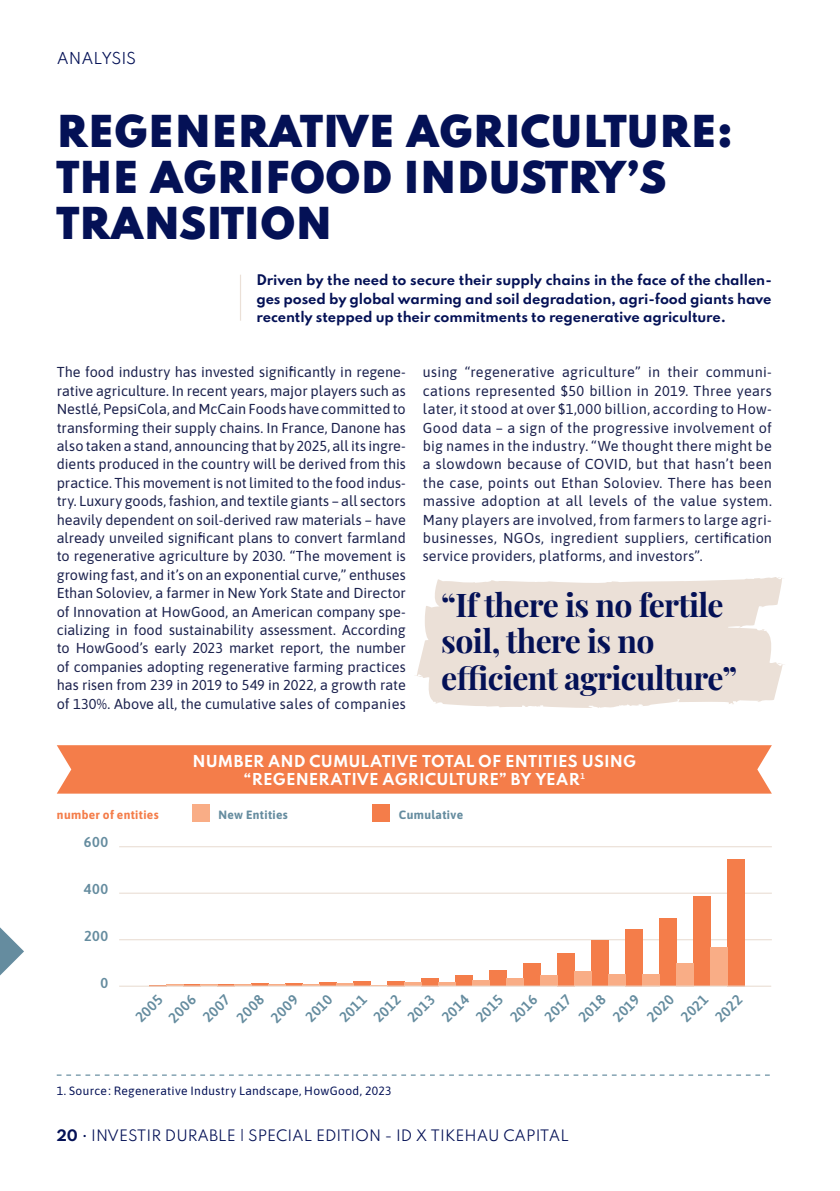
<style>
.page{position:relative;width:840px;height:1191px;background:#fff}
.page>*{position:absolute;margin:0;border:0;box-sizing:border-box;transform-origin:0 0}
.t1{font:100 39px "Spartan";letter-spacing:.01em;color:#041156}
.t2{font:700 32px/36.8px "Playfair Display";letter-spacing:-.02em;color:#041156}
.t3{font:100 14.6px "Spartan";letter-spacing:.005em;color:#fff}
.t4{font:100 14.6px "Spartan";color:#041156}
.para_texte_courant_j{font:14.4px/18.4px "Asap";letter-spacing:.005em;color:#1c224e;text-align:justify}
.para_texte_courant_j-2{font:600 14.4px "Asap";letter-spacing:.04em;color:#658c9f}
.t5{font:100 14px "Spartan";color:#041156}
.t6{font:100 13px/18.4px "Spartan";letter-spacing:-.01em;color:#041156;text-align:justify}
.t7{font:12px "Asap";letter-spacing:.025em;color:#041156}
.t8{font:700 12px "Asap";letter-spacing:.03em;color:#658c9f}
.t9{font:700 12px "Asap";letter-spacing:.03em;color:#f47d4a}
.t10{font:600 8.4px "Asap";color:#fff}
</style>
<div class="page">
<svg style="left:0;top:927px;width:24px;height:48px"></svg>
<hr style="left:240px;top:275px;width:1px;height:46px;background:#ebe0d7">
<svg style="left:415px;top:577px;width:369px;height:131px;background:#ede3db"></svg>
<div style="left:57px;top:745px;width:714px;height:48px;background:#f47d4a"></div>
<div style="left:192px;top:804px;width:18px;height:18px;background:#f9ad86"></div>
<div style="left:372px;top:804px;width:18px;height:18px;background:#f47d4a"></div>
<hr style="left:119px;top:846px;width:652px;height:1px;background:#ebe0d7">
<hr style="left:119px;top:892px;width:652px;height:1px;background:#ebe0d7">
<hr style="left:119px;top:939px;width:652px;height:1px;background:#ebe0d7">
<hr style="left:251px;top:983px;width:17px;height:3px;background:#f47d4a">
<hr style="left:285px;top:983px;width:17px;height:3px;background:#f47d4a">
<hr style="left:319px;top:982px;width:17px;height:4px;background:#f47d4a">
<div style="left:353px;top:981px;width:17px;height:5px;background:#f47d4a"></div>
<div style="left:387px;top:981px;width:17px;height:5px;background:#f47d4a"></div>
<div style="left:421px;top:978px;width:17px;height:8px;background:#f47d4a"></div>
<div style="left:455px;top:975px;width:17px;height:11px;background:#f47d4a"></div>
<div style="left:489px;top:970px;width:17px;height:16px;background:#f47d4a"></div>
<div style="left:523px;top:963px;width:17px;height:23px;background:#f47d4a"></div>
<div style="left:557px;top:953px;width:17px;height:33px;background:#f47d4a"></div>
<div style="left:591px;top:940px;width:17px;height:46px;background:#f47d4a"></div>
<div style="left:625px;top:929px;width:17px;height:57px;background:#f47d4a"></div>
<div style="left:659px;top:918px;width:17px;height:68px;background:#f47d4a"></div>
<div style="left:693px;top:896px;width:17px;height:90px;background:#f47d4a"></div>
<div style="left:727px;top:859px;width:17px;height:127px;background:#f47d4a"></div>
<div style="left:710px;top:947px;width:17px;height:39px;background:#f9ad86"></div>
<div style="left:676px;top:962px;width:17px;height:24px;background:#f9ad86"></div>
<div style="left:642px;top:974px;width:17px;height:12px;background:#f9ad86"></div>
<div style="left:608px;top:974px;width:17px;height:12px;background:#f9ad86"></div>
<div style="left:574px;top:971px;width:17px;height:15px;background:#f9ad86"></div>
<div style="left:540px;top:974px;width:17px;height:11px;background:#f9ad86"></div>
<div style="left:506px;top:977px;width:17px;height:8px;background:#f9ad86"></div>
<div style="left:472px;top:980px;width:17px;height:5px;background:#f9ad86"></div>
<hr style="left:438px;top:982px;width:17px;height:3px;background:#f9ad86">
<hr style="left:404px;top:982px;width:17px;height:3px;background:#f9ad86">
<hr style="left:336px;top:983px;width:17px;height:3px;background:#f9ad86">
<svg style="left:302px;top:984px;width:17px;height:1px"></svg>
<svg style="left:268px;top:984px;width:17px;height:1px"></svg>
<svg style="left:166px;top:984px;width:85px;height:1px"></svg>
<hr style="left:119px;top:985px;width:651px;height:1px;background:#ebe0d7">
<svg style="left:57px;top:1074px;width:712px;height:1px"></svg>
<p class="t4" style="left:57px;top:48px;width:81px">ANALYSIS</p>
<p class="t1" style="left:57px;top:102px;width:677px">REGENERATIVE AGRICULTURE:</p>
<p class="t1" style="left:57px;top:148px;width:611px">THE AGRIFOOD INDUSTRY’S</p>
<p class="t1" style="left:57px;top:194px;width:277px">TRANSITION</p>
<p class="t6" style="left:256px;top:270px;width:516px">Driven by the need to secure their supply chains in the face of the challen&shy;ges posed by global warming and soil degradation, agri-food giants have recently stepped up their commitments to regenerative agriculture.</p>
<p class="para_texte_courant_j" style="left:57px;top:362px;width:350px">The food industry has invested significantly in regene&shy;rative agriculture. In recent years, major players such as Nestlé, PepsiCola, and McCain Foods have committed to transforming their supply chains. In France, Danone has also taken a stand, announcing that by 2025, all its ingre&shy;dients produced in the country will be derived from this practice. This movement is not limited to the food indus&shy;try. Luxury goods, fashion, and textile giants – all sectors heavily dependent on soil-derived raw materials – have already unveiled significant plans to convert farmland to regenerative agriculture by 2030. “The movement is growing fast, and it’s on an exponential curve,” enthuses Ethan Soloviev, a farmer in New York State and Director of Innovation at HowGood, an American company spe&shy;cializing in food sustainability assessment. According to HowGood’s early 2023 market report, the number of companies adopting regenerative farming practices has risen from 239 in 2019 to 549 in 2022, a growth rate of 130%. Above all, the cumulative sales of companies</p>
<p class="para_texte_courant_j" style="left:422px;top:362px;width:350px">using “regenerative agriculture” in their communi&shy;cations represented $50 billion in 2019. Three years later, it stood at over $1,000 billion, according to How-Good data – a sign of the progressive involvement of big names in the industry. “We thought there might be a slowdown because of COVID, but that hasn’t been the case, points out Ethan Soloviev. There has been massive adoption at all levels of the value system.<br>Many players are involved, from farmers to large agri&shy;businesses, NGOs, ingredient suppliers, certification service providers, platforms, and investors”.</p>
<p class="t2" style="left:441px;top:583px;width:297px">“If there is no fertile soil, there is no efficient agriculture”</p>
<p class="t3" style="left:192px;top:750px;width:445px">NUMBER AND CUMULATIVE TOTAL OF ENTITIES USING</p>
<p class="t3" style="left:243px;top:768px;width:337px">“REGENERATIVE AGRICULTURE” BY YEAR</p>
<p class="t10" style="left:580px;top:769px;width:6px">1</p>
<p class="t9" style="left:57px;top:806px;width:103px">number of entities</p>
<p class="t8" style="left:218px;top:806px;width:71px">New Entities</p>
<p class="t8" style="left:398px;top:806px;width:66px">Cumulative</p>
<p class="para_texte_courant_j-2" style="left:84px;top:831px;width:26px">600</p>
<p class="para_texte_courant_j-2" style="left:84px;top:878px;width:26px">400</p>
<p class="para_texte_courant_j-2" style="left:84px;top:925px;width:25px">200</p>
<p class="para_texte_courant_j-2" style="left:100px;top:972px;width:9px">0</p>
<p class="para_texte_courant_j-2" style="left:130px;top:1012px;width:34px;rotate:-45deg">2005</p>
<p class="para_texte_courant_j-2" style="left:163px;top:1012px;width:34px;rotate:-45deg">2006</p>
<p class="para_texte_courant_j-2" style="left:198px;top:1012px;width:33px;rotate:-45deg">2007</p>
<p class="para_texte_courant_j-2" style="left:232px;top:1012px;width:34px;rotate:-45deg">2008</p>
<p class="para_texte_courant_j-2" style="left:266px;top:1012px;width:34px;rotate:-45deg">2009</p>
<p class="para_texte_courant_j-2" style="left:300px;top:1012px;width:33px;rotate:-45deg">2010</p>
<p class="para_texte_courant_j-2" style="left:334px;top:1012px;width:33px;rotate:-45deg">2011</p>
<p class="para_texte_courant_j-2" style="left:368px;top:1012px;width:33px;rotate:-45deg">2012</p>
<p class="para_texte_courant_j-2" style="left:402px;top:1012px;width:33px;rotate:-45deg">2013</p>
<p class="para_texte_courant_j-2" style="left:437px;top:1012px;width:33px;rotate:-45deg">2014</p>
<p class="para_texte_courant_j-2" style="left:471px;top:1012px;width:33px;rotate:-45deg">2015</p>
<p class="para_texte_courant_j-2" style="left:505px;top:1012px;width:33px;rotate:-45deg">2016</p>
<p class="para_texte_courant_j-2" style="left:539px;top:1012px;width:33px;rotate:-45deg">2017</p>
<p class="para_texte_courant_j-2" style="left:573px;top:1012px;width:33px;rotate:-45deg">2018</p>
<p class="para_texte_courant_j-2" style="left:607px;top:1012px;width:33px;rotate:-45deg">2019</p>
<p class="para_texte_courant_j-2" style="left:641px;top:1012px;width:33px;rotate:-45deg">2020</p>
<p class="para_texte_courant_j-2" style="left:675px;top:1012px;width:33px;rotate:-45deg">2021</p>
<p class="para_texte_courant_j-2" style="left:710px;top:1012px;width:33px;rotate:-45deg">2022</p>
<p class="t7" style="left:57px;top:1082px;width:336px">1. Source: Regenerative Industry Landscape, HowGood, 2023</p>
<p class="t5" style="left:57px;top:1125px;width:513px">20 • INVESTIR DURABLE | SPECIAL EDITION - ID X TIKEHAU CAPITAL</p>
</div>
